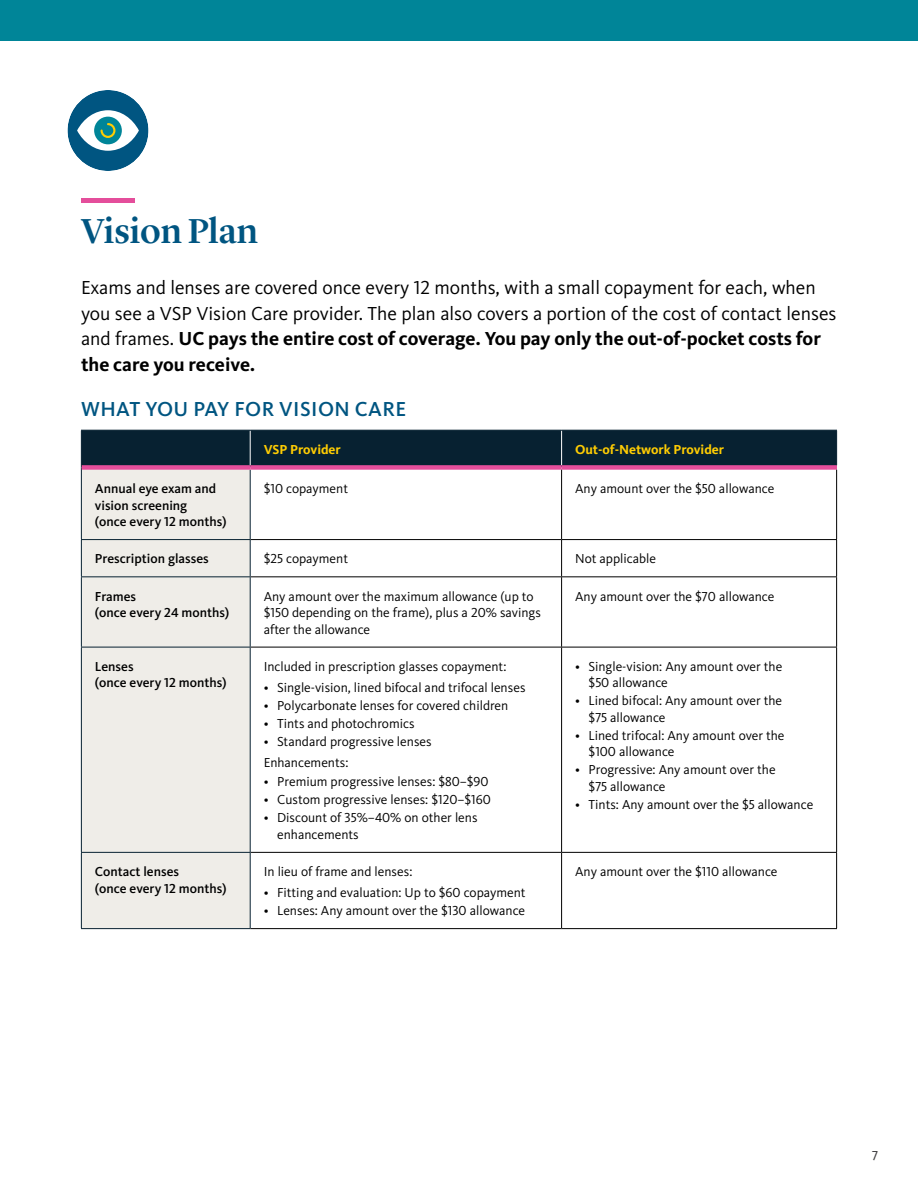
<style>
.page{position:relative;width:918px;height:1188px;background:#fff}
.page>*{position:absolute;margin:0;border:0;box-sizing:border-box;transform-origin:0 0}
.H2{font:500 36px "Lyon Display";letter-spacing:-.005em;color:#005581}
.t1{font:500 21px "Kievit Pro";letter-spacing:.02em;color:#005581}
.intro{font:19.5px/25.5px "Kievit Pro";color:#000}
.Table_Body{font:13.5px/16.5px "Kievit Pro";color:#000}
.Table_Row_Head{font:500 13.5px/16.5px "Kievit Pro";color:#000}
.Table_Column_Head{font:700 13.5px "Kievit Pro";color:#ffcd03}
.t2{font:13.5px "Kievit Pro";color:#414042}
.s1{font-weight:700}
</style>
<div class="page">
<div style="left:0;top:0;width:918px;height:40px;background:#008598"></div>
<div style="left:68px;top:90px;width:80px;height:81px;background:#005581;border-radius:50%"></div>
<svg style="left:77px;top:110px;width:62px;height:41px"></svg>
<div style="left:94px;top:117px;width:28px;height:27px;background:#008598;border-radius:50%"></div>
<svg style="left:100px;top:123px;width:16px;height:15px"></svg>
<hr style="left:81px;top:198px;width:54px;height:4px;background:#e44e9b">
<div style="left:82px;top:431px;width:754px;height:34px;background:#072131"></div>
<div style="left:82px;top:470px;width:168px;height:458px;background:#efede8"></div>
<svg style="left:251px;top:470px;width:585px;height:458px"></svg>
<hr style="left:561px;top:431px;width:1px;height:34px;background:#fff">
<hr style="left:81px;top:539px;width:170px;height:1px;background:#072131">
<hr style="left:81px;top:576px;width:170px;height:1px;background:#072131">
<hr style="left:81px;top:647px;width:170px;height:1px;background:#072131">
<hr style="left:81px;top:852px;width:170px;height:1px;background:#072131">
<hr style="left:251px;top:539px;width:311px;height:1px;background:#000">
<hr style="left:562px;top:539px;width:275px;height:1px;background:#000">
<hr style="left:251px;top:576px;width:311px;height:1px;background:#000">
<hr style="left:562px;top:576px;width:275px;height:1px;background:#000">
<hr style="left:251px;top:647px;width:311px;height:1px;background:#000">
<hr style="left:562px;top:647px;width:275px;height:1px;background:#000">
<hr style="left:251px;top:852px;width:311px;height:1px;background:#000">
<hr style="left:562px;top:852px;width:275px;height:1px;background:#000">
<hr style="left:250px;top:431px;width:1px;height:34px;background:#fff">
<hr style="left:81px;top:467px;width:1px;height:72px;background:#072131">
<hr style="left:250px;top:470px;width:1px;height:69px;background:#072131">
<hr style="left:81px;top:540px;width:1px;height:36px;background:#072131">
<hr style="left:250px;top:540px;width:1px;height:36px;background:#072131">
<hr style="left:81px;top:577px;width:1px;height:70px;background:#072131">
<hr style="left:250px;top:577px;width:1px;height:70px;background:#072131">
<hr style="left:81px;top:647px;width:1px;height:205px;background:#072131">
<hr style="left:250px;top:647px;width:1px;height:205px;background:#072131">
<hr style="left:81px;top:853px;width:1px;height:75px;background:#072131">
<hr style="left:250px;top:853px;width:1px;height:75px;background:#072131">
<hr style="left:81px;top:928px;width:170px;height:1px;background:#072131">
<hr style="left:81px;top:430px;width:169px;height:1px;background:#072131">
<hr style="left:81px;top:431px;width:1px;height:36px;background:#072131">
<hr style="left:250px;top:430px;width:312px;height:1px;background:#072131">
<hr style="left:562px;top:430px;width:275px;height:1px;background:#072131">
<div style="left:82px;top:465px;width:168px;height:5px;background:#e44e9b"></div>
<div style="left:250px;top:465px;width:312px;height:5px;background:#e44e9b"></div>
<div style="left:562px;top:465px;width:275px;height:5px;background:#e44e9b"></div>
<hr style="left:836px;top:470px;width:1px;height:69px;background:#000">
<hr style="left:836px;top:540px;width:1px;height:36px;background:#000">
<hr style="left:836px;top:577px;width:1px;height:70px;background:#000">
<hr style="left:836px;top:647px;width:1px;height:205px;background:#000">
<hr style="left:836px;top:853px;width:1px;height:75px;background:#000">
<hr style="left:562px;top:928px;width:275px;height:1px;background:#000">
<hr style="left:561px;top:470px;width:1px;height:69px;background:#000">
<hr style="left:561px;top:540px;width:1px;height:36px;background:#000">
<hr style="left:561px;top:577px;width:1px;height:70px;background:#000">
<hr style="left:561px;top:647px;width:1px;height:205px;background:#000">
<hr style="left:561px;top:853px;width:1px;height:75px;background:#000">
<hr style="left:251px;top:928px;width:311px;height:1px;background:#000">
<hr style="left:836px;top:431px;width:1px;height:34px;background:#072131">
<p class="H2" style="left:81px;top:204px;width:178px">Vision Plan</p>
<p class="intro" style="left:81px;top:275px;width:757px">Exams and lenses are covered once every 12 months, with a small copayment for each, when you see a VSP Vision Care provider. The plan also covers a portion of the cost of contact lenses and frames. <span class="s1">UC pays the entire cost of coverage. You pay only the out-of-pocket costs for the care you receive.</span></p>
<p class="t1" style="left:81px;top:397px;width:327px">WHAT YOU PAY FOR VISION CARE</p>
<p class="Table_Column_Head" style="left:264px;top:441px;width:79px">VSP Provider</p>
<p class="Table_Column_Head" style="left:575px;top:441px;width:151px">Out-of-Network Provider</p>
<p class="Table_Row_Head" style="left:95px;top:480px;width:133px">Annual eye exam and vision screening<br>(once every 12 months)</p>
<p class="Table_Body" style="left:264px;top:480px;width:86px">$10 copayment</p>
<p class="Table_Body" style="left:575px;top:480px;width:201px">Any amount over the $50 allowance</p>
<p class="Table_Row_Head" style="left:95px;top:551px;width:115px">Prescription glasses</p>
<p class="Table_Body" style="left:264px;top:550px;width:86px">$25 copayment</p>
<p class="Table_Body" style="left:575px;top:550px;width:82px">Not applicable</p>
<p class="Table_Row_Head" style="left:95px;top:588px;width:136px">Frames<br>(once every 24 months)</p>
<p class="Table_Body" style="left:264px;top:588px;width:279px">Any amount over the maximum allowance (up to $150 depending on the frame), plus a 20% savings after the allowance</p>
<p class="Table_Body" style="left:575px;top:588px;width:201px">Any amount over the $70 allowance</p>
<p class="Table_Row_Head" style="left:95px;top:658px;width:133px">Lenses<br>(once every 12 months)</p>
<p class="Table_Body" style="left:264px;top:658px;width:244px">Included in prescription glasses copayment:</p>
<p class="Table_Body" style="left:589px;top:658px;width:195px;text-indent:-14px">• Single-vision: Any amount over the $50 allowance</p>
<p class="Table_Body" style="left:589px;top:693px;width:195px;text-indent:-14px">• Lined bifocal: Any amount over the $75 allowance</p>
<p class="Table_Body" style="left:589px;top:727px;width:197px;text-indent:-14px">• Lined trifocal: Any amount over the $100 allowance</p>
<p class="Table_Body" style="left:589px;top:762px;width:189px;text-indent:-14px">• Progressive: Any amount over the $75 allowance</p>
<p class="Table_Body" style="left:575px;top:796px;width:240px">• Tints: Any amount over the $5 allowance</p>
<p class="Table_Body" style="left:264px;top:679px;width:263px">• Single-vision, lined bifocal and trifocal lenses</p>
<p class="Table_Body" style="left:264px;top:697px;width:246px">• Polycarbonate lenses for covered children</p>
<p class="Table_Body" style="left:264px;top:715px;width:153px">• Tints and photochromics</p>
<p class="Table_Body" style="left:264px;top:733px;width:170px">• Standard progressive lenses</p>
<p class="Table_Body" style="left:264px;top:754px;width:86px">Enhancements:</p>
<p class="Table_Body" style="left:264px;top:774px;width:227px">• Premium progressive lenses: $80–$90</p>
<p class="Table_Body" style="left:264px;top:792px;width:229px">• Custom progressive lenses: $120–$160</p>
<p class="Table_Body" style="left:277px;top:810px;width:202px;text-indent:-14px">• Discount of 35%–40% on other lens enhancements</p>
<p class="Table_Row_Head" style="left:95px;top:863px;width:133px">Contact lenses<br>(once every 12 months)</p>
<p class="Table_Body" style="left:264px;top:863px;width:150px">In lieu of frame and lenses:</p>
<p class="Table_Body" style="left:264px;top:884px;width:263px">• Fitting and evaluation: Up to $60 copayment</p>
<p class="Table_Body" style="left:264px;top:902px;width:263px">• Lenses: Any amount over the $130 allowance</p>
<p class="Table_Body" style="left:575px;top:863px;width:204px">Any amount over the $110 allowance</p>
<p class="t2" style="left:872px;top:1148px;width:8px">7</p>
</div>
